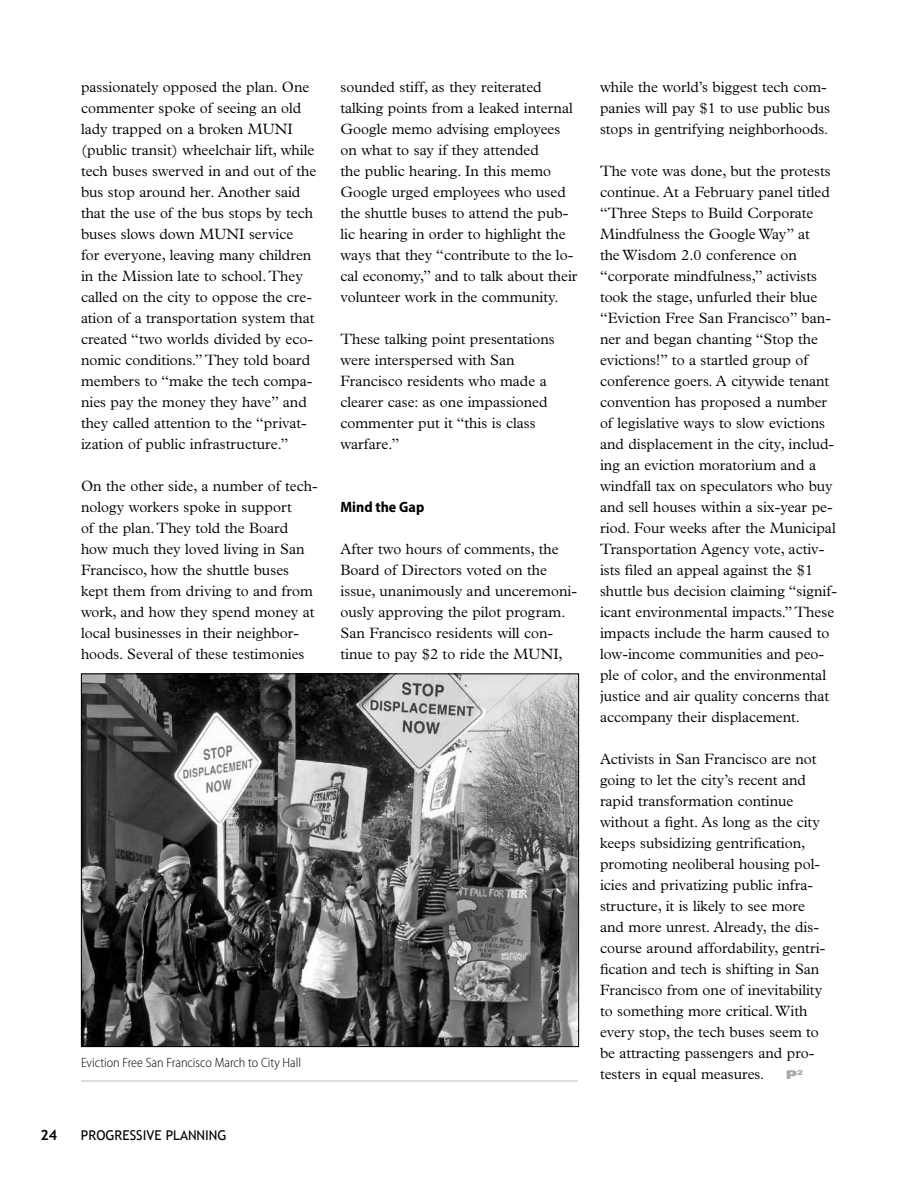
<style>
.page{position:relative;width:918px;height:1188px;background:#fff}
.page>*{position:absolute;margin:0;border:0;box-sizing:border-box;transform-origin:0 0}
.t1{font:300 15px/21px "Plantin";color:#000}
.t2{font:700 semi-condensed 15px "Myriad Pro";color:#000}
.t3{font:700 14.25px "Trebuchet MS";color:#000}
.t4{font:300 semi-condensed 13.5px "Myriad Pro";color:#000}
.t5{font:13.5px "Trebuchet MS";color:#000}
.t6{font:12px "Univers LT Std X Black Ex";color:#a7a9ac}
</style>
<div class="page">
<img style="left:83px;top:676px;width:494px;height:369px">
<hr style="left:81px;top:1080px;width:497px;height:2px;background:#d1d3d4">
<p class="t1" style="left:81px;top:77px;width:237px">passionately opposed the plan. One commenter spoke of seeing an old lady trapped on a broken MUNI (public transit) wheelchair lift, while tech buses swerved in and out of the bus stop around her. Another said that the use of the bus stops by tech buses slows down MUNI service<br>for everyone, leaving many children in the Mission late to school. They called on the city to oppose the cre&shy;ation of a transportation system that created “two worlds divided by eco&shy;nomic conditions.” They told board members to “make the tech compa&shy;nies pay the money they have” and they called attention to the “privat&shy;ization of public infrastructure.”</p>
<p class="t1" style="left:81px;top:476px;width:238px">On the other side, a number of tech&shy;nology workers spoke in support<br>of the plan. They told the Board how much they loved living in San Francisco, how the shuttle buses kept them from driving to and from work, and how they spend money at local businesses in their neighbor&shy;hoods. Several of these testimonies</p>
<p class="t4" style="left:81px;top:1055px;width:222px">Eviction Free San Francisco March to City Hall</p>
<p class="t3" style="left:40px;top:1126px;width:18px">24</p>
<p class="t5" style="left:81px;top:1127px;width:147px">PROGRESSIVE PLANNING</p>
<p class="t1" style="left:340px;top:77px;width:239px">sounded stiff, as they reiterated talking points from a leaked internal Google memo advising employees on what to say if they attended<br>the public hearing. In this memo Google urged employees who used the shuttle buses to attend the pub&shy;lic hearing in order to highlight the ways that they “contribute to the lo&shy;cal economy,” and to talk about their volunteer work in the community.</p>
<p class="t1" style="left:340px;top:329px;width:216px">These talking point presentations were interspersed with San<br>Francisco residents who made a clearer case: as one impassioned commenter put it “this is class warfare.”</p>
<p class="t2" style="left:340px;top:499px;width:85px">Mind the Gap</p>
<p class="t1" style="left:340px;top:539px;width:238px">After two hours of comments, the Board of Directors voted on the issue, unanimously and unceremoni&shy;ously approving the pilot program.<br>San Francisco residents will con&shy;tinue to pay $2 to ride the MUNI,</p>
<p class="t1" style="left:600px;top:77px;width:232px">while the world’s biggest tech com&shy;panies will pay $1 to use public bus stops in gentrifying neighborhoods.</p>
<p class="t1" style="left:600px;top:161px;width:238px">The vote was done, but the protests continue. At a February panel titled “Three Steps to Build Corporate Mindfulness the Google Way” at<br>the Wisdom 2.0 conference on “corporate mindfulness,” activists took the stage, unfurled their blue “Eviction Free San Francisco” ban&shy;ner and began chanting “Stop the evictions!” to a startled group of conference goers. A citywide tenant convention has proposed a number of legislative ways to slow evictions and displacement in the city, includ&shy;ing an eviction moratorium and a windfall tax on speculators who buy and sell houses within a six-year pe&shy;riod. Four weeks after the Municipal Transportation Agency vote, activ&shy;ists filed an appeal against the $1 shuttle bus decision claiming “signif&shy;icant environmental impacts.” These impacts include the harm caused to low-income communities and peo&shy;ple of color, and the environmental justice and air quality concerns that accompany their displacement.</p>
<p class="t1" style="left:600px;top:749px;width:227px">Activists in San Francisco are not going to let the city’s recent and rapid transformation continue without a fight. As long as the city keeps subsidizing gentrification, promoting neoliberal housing pol&shy;icies and privatizing public infra&shy;structure, it is likely to see more and more unrest. Already, the dis&shy;course around affordability, gentri&shy;fication and tech is shifting in San Francisco from one of inevitability to something more critical. With every stop, the tech buses seem to be attracting passengers and pro&shy;testers in equal measures.</p>
<p class="t6" style="left:786px;top:1068px;width:19px">P<sup>2</sup></p>
</div>
